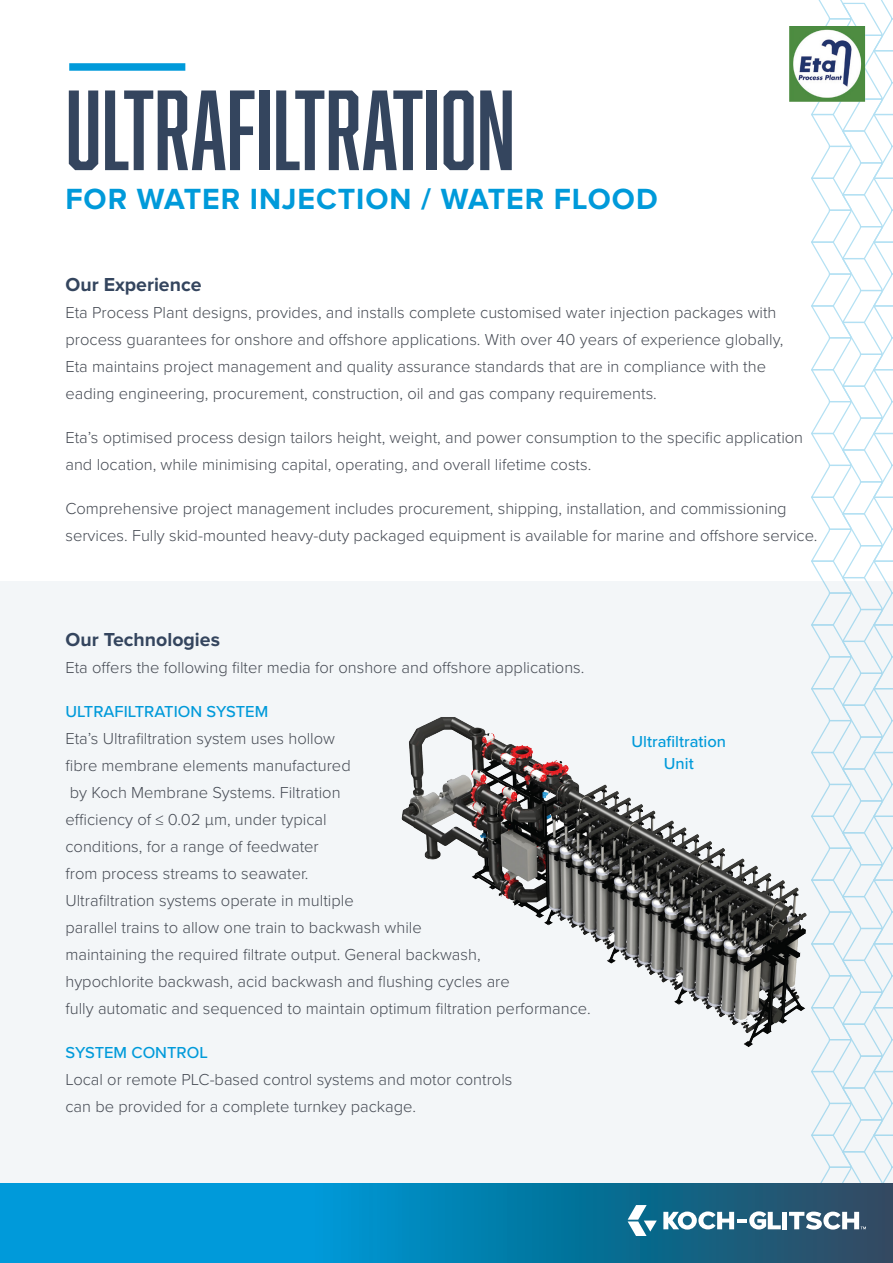
<style>
.page{position:relative;width:893px;height:1263px;background:#fff}
.page>*{position:absolute;margin:0;border:0;box-sizing:border-box;transform-origin:0 0}
.t1{font:104.85px "Abolition";color:#34455e}
.t2{font:700 30.3px "Proxima Nova";letter-spacing:.03em;color:#009ada}
.body_copy{font:700 19.5px "Proxima Nova";color:#34455e}
.body_copy-2{font:300 16.5px/27px "Proxima Nova";color:#464b54}
.body_copy-3{font:500 16.5px/22.5px "Proxima Nova";color:#009ada;text-align:center}
.s1{font-weight:500;color:#009ada}
</style>
<div class="page">
<div style="left:0;top:582px;width:893px;height:681px;background:#f3f6f8"></div>
<svg style="left:811px;top:0;width:82px;height:1183px"></svg>
<div style="left:69px;top:63px;width:116px;height:8px;background:#009ada"></div>
<svg style="left:0;top:1183px;width:893px;height:80px;background:#0880b2"></svg>
<div style="left:782px;top:1212px;width:5px;height:17px;background:#fff"></div>
<svg style="left:663px;top:1211px;width:118px;height:18px"></svg>
<svg style="left:789px;top:1211px;width:77px;height:18px"></svg>
<svg style="left:628px;top:1205px;width:29px;height:31px"></svg>
<img style="left:401px;top:693px;width:423px;height:363px">
<img style="left:789px;top:27px;width:77px;height:75px">
<p class="t1" style="left:65px;top:69px;width:451px">ULTRAFILTRATION</p>
<p class="t2" style="left:65px;top:181px;width:594px">FOR WATER INJECTION / WATER FLOOD</p>
<p class="body_copy" style="left:65px;top:273px;width:138px">Our Experience</p>
<p class="body_copy-2" style="left:65px;top:298px;width:719px">Eta Process Plant designs, provides, and installs complete customised water injection packages with process guarantees for onshore and offshore applications. With over 40 years of experience globally, Eta maintains project management and quality assurance standards that are in compliance with the eading engineering, procurement, construction, oil and gas company requirements.</p>
<p class="body_copy-2" style="left:65px;top:423px;width:739px">Eta’s optimised process design tailors height, weight, and power consumption to the specific application and location, while minimising capital, operating, and overall lifetime costs.</p>
<p class="body_copy-2" style="left:65px;top:494px;width:754px">Comprehensive project management includes procurement, shipping, installation, and commissioning services. Fully skid-mounted heavy-duty packaged equipment is available for marine and offshore service.</p>
<p class="body_copy" style="left:65px;top:628px;width:156px">Our Technologies</p>
<p class="body_copy-2" style="left:65px;top:653px;width:520px">Eta offers the following filter media for onshore and offshore applications.</p>
<p class="body_copy-2" style="left:65px;top:697px;width:527px"><span class="s1">ULTRAFILTRATION SYSTEM<br></span>Eta’s Ultrafiltration system uses hollow<br>fibre membrane elements manufactured<br>by Koch Membrane Systems. Filtration<br>efficiency of ≤ 0.02 μm, under typical<br>conditions, for a range of feedwater<br>from process streams to seawater.<br>Ultrafiltration systems operate in multiple<br>parallel trains to allow one train to backwash while<br>maintaining the required filtrate output. General backwash,<br>hypochlorite backwash, acid backwash and flushing cycles are<br>fully automatic and sequenced to maintain optimum filtration performance.</p>
<p class="body_copy-2" style="left:65px;top:1038px;width:448px"><span class="s1">SYSTEM CONTROL<br></span>Local or remote PLC-based control systems and motor controls can be provided for a complete turnkey package.</p>
<p class="body_copy-3" style="left:632px;top:729px;width:96px">Ultrafiltration<br>Unit</p>
</div>
